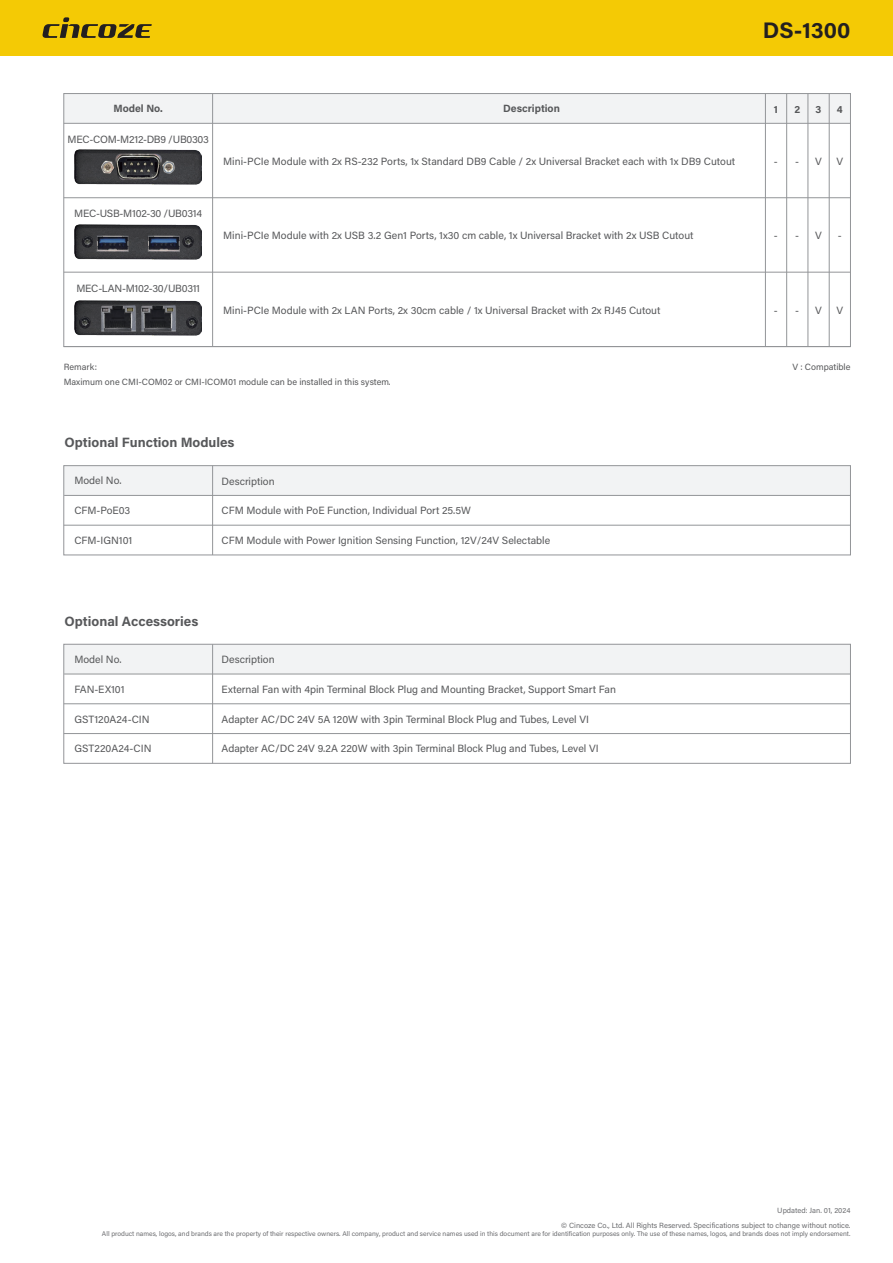
<style>
.page{position:relative;width:893px;height:1263px;background:#fff}
.page>*{position:absolute;margin:0;border:0;box-sizing:border-box;transform-origin:0 0}
.t1{font:700 22.5px "Acumin Pro";color:#231f20}
.t2{font:700 13.5px "Acumin Pro";color:#57585a}
.t3{font:10.5px "Acumin Pro";color:#57585a}
.t4{font:10.5px "Acumin Pro";letter-spacing:-.025em;color:#57585a}
.t5{font:700 10.5px "Acumin Pro";color:#57585a}
.t6{font:9px "Acumin Pro";color:#57585a}
.t7{font:7.5px "Acumin Pro";color:#6c6d70}
.t8{font:6.75px "Acumin Pro";color:#6c6d70}
</style>
<div class="page">
<img style="left:74px;top:150px;width:128px;height:34px">
<img style="left:74px;top:225px;width:128px;height:35px">
<img style="left:74px;top:300px;width:128px;height:35px">
<div style="left:64px;top:94px;width:786px;height:29px;background:#f2f3f4"></div>
<hr style="left:64px;top:123px;width:786px;height:1px;background:#939598">
<hr style="left:64px;top:197px;width:786px;height:1px;background:#939598">
<hr style="left:64px;top:272px;width:786px;height:1px;background:#939598">
<div style="left:64px;top:93px;width:787px;height:254px;border:1px solid #939598"></div>
<hr style="left:829px;top:94px;width:1px;height:253px;background:#939598">
<hr style="left:808px;top:94px;width:1px;height:253px;background:#939598">
<hr style="left:786px;top:94px;width:1px;height:253px;background:#939598">
<hr style="left:765px;top:94px;width:1px;height:253px;background:#939598">
<hr style="left:212px;top:94px;width:1px;height:253px;background:#939598">
<div style="left:0;top:0;width:893px;height:55px;background:#f4ca05"></div>
<svg style="left:42px;top:17px;width:110px;height:21px"></svg>
<div style="left:64px;top:466px;width:786px;height:29px;background:#f2f3f4"></div>
<hr style="left:212px;top:466px;width:1px;height:89px;background:#939598">
<div style="left:64px;top:465px;width:787px;height:90px;border:1px solid #939598"></div>
<hr style="left:64px;top:495px;width:786px;height:1px;background:#939598">
<hr style="left:64px;top:525px;width:786px;height:1px;background:#939598">
<div style="left:64px;top:644px;width:786px;height:30px;background:#f2f3f4"></div>
<hr style="left:212px;top:644px;width:1px;height:119px;background:#939598">
<div style="left:64px;top:644px;width:787px;height:119px;border:1px solid #939598"></div>
<hr style="left:64px;top:674px;width:786px;height:1px;background:#939598">
<hr style="left:64px;top:703px;width:786px;height:1px;background:#939598">
<hr style="left:64px;top:733px;width:786px;height:1px;background:#939598">
<h1 class="t1" style="left:763px;top:14px;width:89px">DS-1300</h1>
<p class="t5" style="left:113px;top:101px;width:51px">Model No.</p>
<p class="t5" style="left:503px;top:101px;width:58px">Description</p>
<p class="t5" style="left:774px;top:102px;width:6px">1</p>
<p class="t5" style="left:794px;top:102px;width:7px">2</p>
<p class="t5" style="left:816px;top:102px;width:7px">3</p>
<p class="t5" style="left:837px;top:102px;width:7px">4</p>
<p class="t4" style="left:67px;top:132px;width:143px">MEC-COM-M212-DB9 /UB0303</p>
<p class="t3" style="left:223px;top:154px;width:514px">Mini-PCIe Module with 2x RS-232 Ports, 1x Standard DB9 Cable / 2x Universal Bracket each with 1x DB9 Cutout</p>
<p class="t3" style="left:774px;top:154px;width:5px">-</p>
<p class="t3" style="left:795px;top:154px;width:5px">-</p>
<p class="t3" style="left:815px;top:154px;width:8px">V</p>
<p class="t3" style="left:836px;top:154px;width:8px">V</p>
<p class="t4" style="left:74px;top:206px;width:129px">MEC-USB-M102-30 /UB0314</p>
<p class="t3" style="left:223px;top:228px;width:472px">Mini-PCIe Module with 2x USB 3.2 Gen1 Ports, 1x30 cm cable, 1x Universal Bracket with 2x USB Cutout</p>
<p class="t3" style="left:774px;top:228px;width:5px">-</p>
<p class="t3" style="left:795px;top:228px;width:5px">-</p>
<p class="t3" style="left:815px;top:228px;width:8px">V</p>
<p class="t3" style="left:838px;top:228px;width:5px">-</p>
<p class="t4" style="left:76px;top:281px;width:125px">MEC-LAN-M102-30/UB0311</p>
<p class="t3" style="left:223px;top:303px;width:439px">Mini-PCIe Module with 2x LAN Ports, 2x 30cm cable / 1x Universal Bracket with 2x RJ45 Cutout</p>
<p class="t3" style="left:774px;top:303px;width:5px">-</p>
<p class="t3" style="left:795px;top:303px;width:5px">-</p>
<p class="t3" style="left:815px;top:303px;width:8px">V</p>
<p class="t3" style="left:836px;top:303px;width:8px">V</p>
<p class="t6" style="left:64px;top:360px;width:35px">Remark:</p>
<p class="t6" style="left:792px;top:360px;width:60px">V : Compatible</p>
<p class="t6" style="left:64px;top:375px;width:328px">Maximum one CMI-COM02 or CMI-ICOM01 module can be installed in this system.</p>
<p class="t2" style="left:65px;top:433px;width:172px">Optional Function Modules</p>
<p class="t3" style="left:74px;top:473px;width:49px">Model No.</p>
<p class="t3" style="left:74px;top:503px;width:58px">CFM-PoE03</p>
<p class="t3" style="left:74px;top:533px;width:60px">CFM-IGN101</p>
<p class="t3" style="left:222px;top:474px;width:55px">Description</p>
<p class="t3" style="left:222px;top:503px;width:251px">CFM Module with PoE Function, Individual Port 25.5W</p>
<p class="t3" style="left:222px;top:533px;width:330px">CFM Module with Power Ignition Sensing Function, 12V/24V Selectable</p>
<p class="t2" style="left:65px;top:612px;width:135px">Optional Accessories</p>
<p class="t3" style="left:74px;top:652px;width:49px">Model No.</p>
<p class="t3" style="left:74px;top:682px;width:52px">FAN-EX101</p>
<p class="t3" style="left:74px;top:712px;width:77px">GST120A24-CIN</p>
<p class="t3" style="left:74px;top:741px;width:79px">GST220A24-CIN</p>
<p class="t3" style="left:222px;top:652px;width:55px">Description</p>
<p class="t3" style="left:222px;top:682px;width:396px">External Fan with 4pin Terminal Block Plug and Mounting Bracket, Support Smart Fan</p>
<p class="t3" style="left:222px;top:712px;width:369px">Adapter AC/DC 24V 5A 120W with 3pin Terminal Block Plug and Tubes, Level VI</p>
<p class="t3" style="left:222px;top:741px;width:379px">Adapter AC/DC 24V 9.2A 220W with 3pin Terminal Block Plug and Tubes, Level VI</p>
<p class="t7" style="left:777px;top:1205px;width:75px">Updated: Jan. 01, 2024</p>
<p class="t7" style="left:561px;top:1220px;width:291px">© Cincoze Co., Ltd. All Rights Reserved. Specifications subject to change without notice.</p>
<p class="t8" style="left:102px;top:1229px;width:750px">All product names, logos, and brands are the property of their respective owners. All company, product and service names used in this document are for identification purposes only. The use of these names, logos, and brands does not imply endorsement.</p>
</div>
